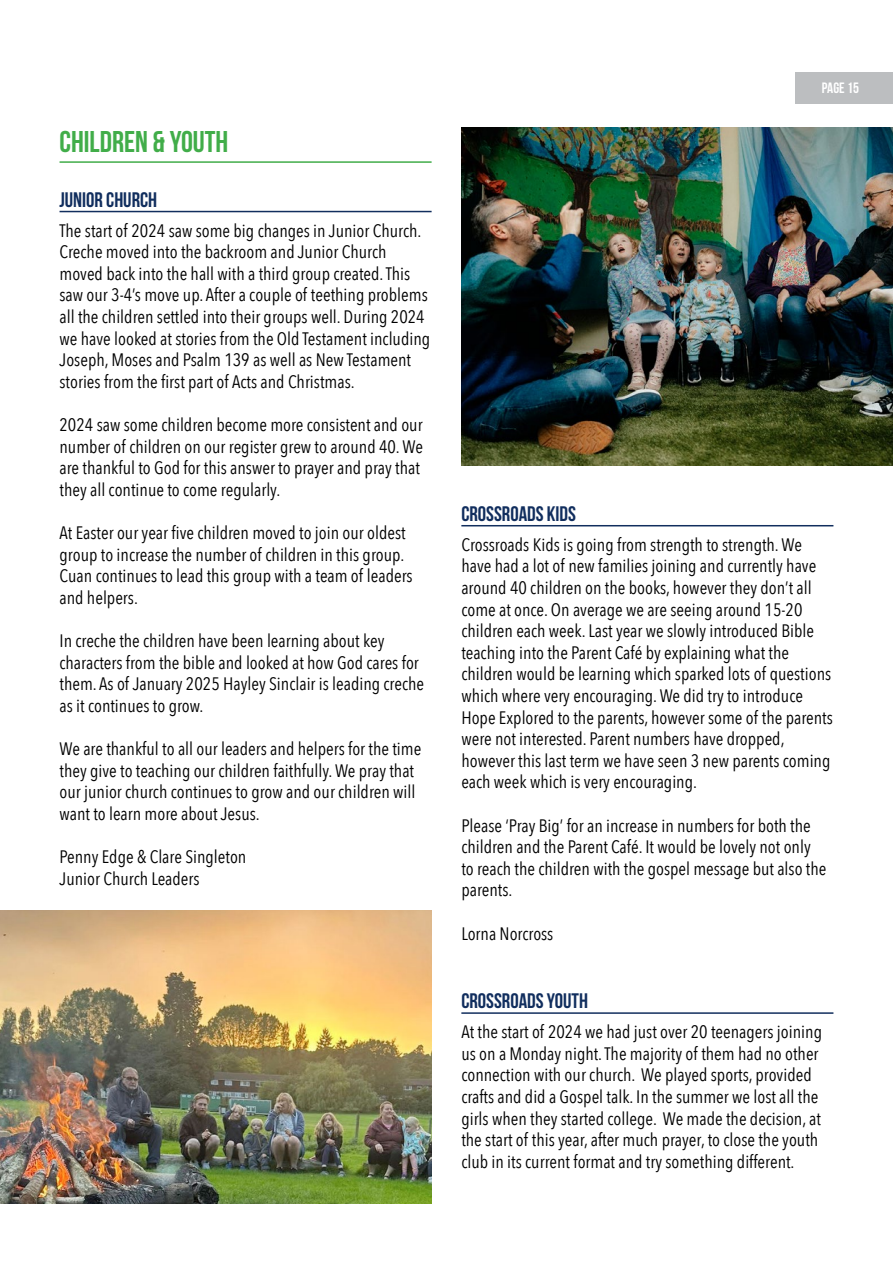
<style>
.page{position:relative;width:893px;height:1263px;background:#fff}
.page>*{position:absolute;margin:0;border:0;box-sizing:border-box;transform-origin:0 0}
.t1{font:30px "Bebas Neue";color:#41ad49}
.t2{font:21px "Bebas Neue";color:#112e5e}
.t3{font:18px/21.6px "Avenir Next Condensed";color:#000}
.t4{font:15px "Bebas Neue";color:#fff}
</style>
<div class="page">
<hr style="left:60px;top:161px;width:372px;height:2px;background:#41ad49">
<hr style="left:60px;top:211px;width:372px;height:1px;background:#112e5e">
<hr style="left:461px;top:525px;width:372px;height:1px;background:#112e5e">
<hr style="left:461px;top:1012px;width:372px;height:2px;background:#112e5e">
<img style="left:0;top:910px;width:432px;height:293px">
<img style="left:461px;top:128px;width:432px;height:338px">
<div style="left:795px;top:72px;width:98px;height:32px;background:#bcbec0"></div>
<h1 class="t1" style="left:60px;top:125px;width:163px">CHILDREN &amp; YOUTH</h1>
<p class="t2" style="left:60px;top:188px;width:9px">JUNIOR</p>
<p class="t2" style="left:106px;top:188px;width:52px">CHURCH</p>
<p class="t3" style="left:60px;top:219px;width:372px">The start of 2024 saw some big changes in Junior Church.<br>Creche moved into the backroom and Junior Church moved back into the hall with a third group created. This saw our 3-4’s move up. After a couple of teething problems all the children settled into their groups well. During 2024 we have looked at stories from the Old Testament including Joseph, Moses and Psalm 139 as well as New Testament stories from the first part of Acts and Christmas.</p>
<p class="t3" style="left:60px;top:413px;width:365px">2024 saw some children become more consistent and our number of children on our register grew to around 40. We are thankful to God for this answer to prayer and pray that they all continue to come regularly.</p>
<p class="t3" style="left:60px;top:521px;width:355px">At Easter our year five children moved to join our oldest group to increase the number of children in this group.<br>Cuan continues to lead this group with a team of leaders and helpers.</p>
<p class="t3" style="left:60px;top:629px;width:366px">In creche the children have been learning about key characters from the bible and looked at how God cares for them. As of January 2025 Hayley Sinclair is leading creche as it continues to grow.</p>
<p class="t3" style="left:60px;top:737px;width:363px">We are thankful to all our leaders and helpers for the time they give to teaching our children faithfully. We pray that our junior church continues to grow and our children will want to learn more about Jesus.</p>
<p class="t3" style="left:60px;top:845px;width:188px">Penny Edge &amp; Clare Singleton<br>Junior Church Leaders</p>
<p class="t4" style="left:822px;top:80px;width:39px">PAGE 15</p>
<p class="t2" style="left:461px;top:502px;width:116px">CROSSROADS KIDS</p>
<p class="t3" style="left:461px;top:533px;width:373px">Crossroads Kids is going from strength to strength. We have had a lot of new families joining and currently have around 40 children on the books, however they don’t all come at once. On average we are seeing around 15-20 children each week. Last year we slowly introduced Bible teaching into the Parent Café by explaining what the children would be learning which sparked lots of questions which where very encouraging. We did try to introduce Hope Explored to the parents, however some of the parents were not interested. Parent numbers have dropped, however this last term we have seen 3 new parents coming each week which is very encouraging.</p>
<p class="t3" style="left:461px;top:814px;width:367px">Please ‘Pray Big’ for an increase in numbers for both the children and the Parent Café. It would be lovely not only to reach the children with the gospel message but also the parents.</p>
<p class="t3" style="left:461px;top:922px;width:93px">Lorna N orcross</p>
<p class="t2" style="left:461px;top:989px;width:18px">CROSSRO</p>
<p class="t2" style="left:519px;top:989px;width:71px">ADS YOUTH</p>
<p class="t3" style="left:461px;top:1020px;width:362px">At the start of 2024 we had just over 20 teenagers joining us on a Monday night. The majority of them had no other connection with our church. We played sports, provided crafts and did a Gospel talk. In the summer we lost all the girls when they started college. We made the decision, at the start of this year, after much prayer, to close the youth club in its current format and try something different.</p>
</div>
